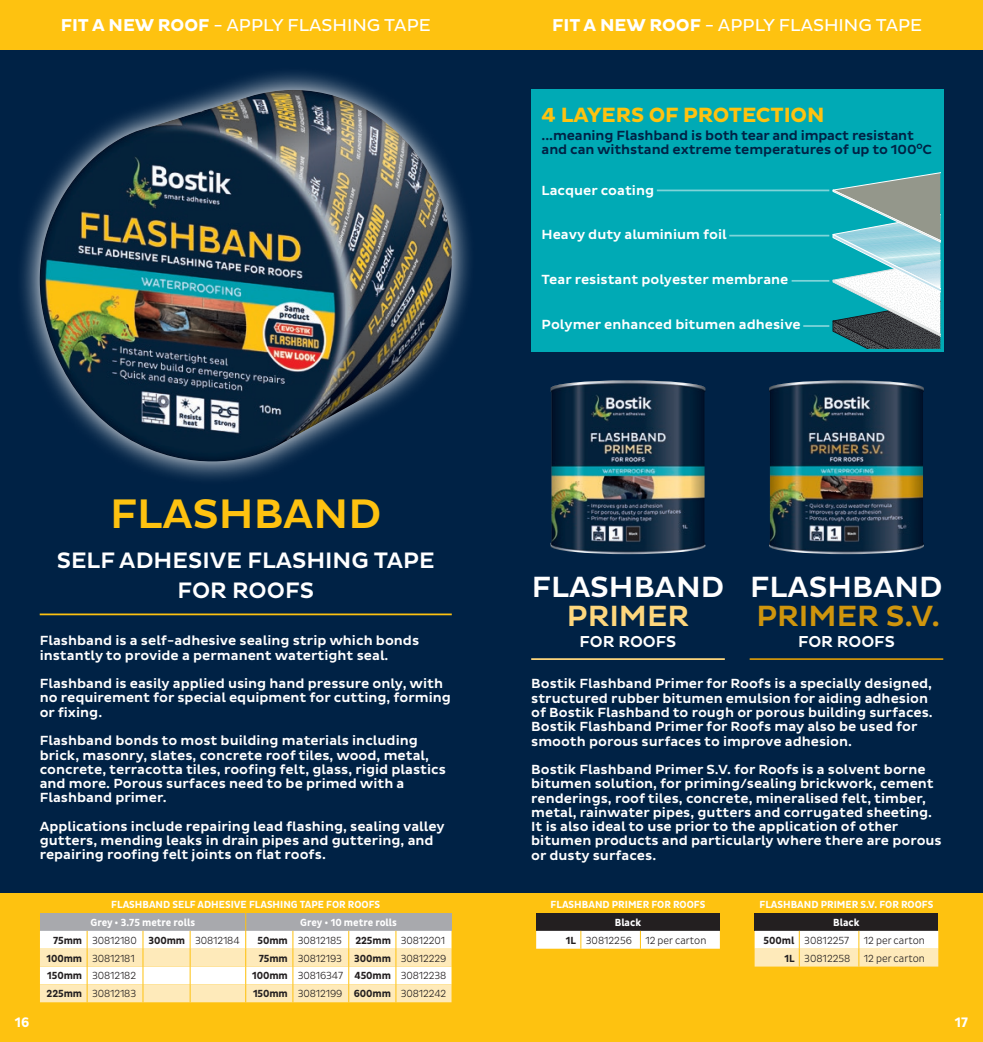
<style>
.page{position:relative;width:983px;height:1042px;background:#fff}
.page>*{position:absolute;margin:0;border:0;box-sizing:border-box;transform-origin:0 0}
.t1{font:500 42px "Pluto Sans";color:#fec210}
.t2{font:500 29.75px "Pluto Sans";color:#fff}
.t3{font:500 29.75px "Pluto Sans";color:#cf950d}
.t4{font:500 29.75px "Pluto Sans";color:#fed77d}
.t5{font:500 22.75px/29.8px "Pluto Sans";color:#fff;text-align:center}
.t6{font:700 21px "Pluto Sans";letter-spacing:-.01em;color:#fec210}
.t7{font:17.5px "Pluto Sans";color:#fff}
.t8{font:500 16.1px "Pluto Sans";color:#fff}
.t9{font:700 14px "Pluto Sans Cond";color:#fff}
.t10{font:500 13.47px/14.3px "Pluto Sans";color:#fff}
.t11{font:500 13.47px/14.3px "Pluto Sans";letter-spacing:-.01em;color:#002245}
.t12{font:300 10.5px "Pluto Sans Cond";letter-spacing:-.01em;color:#231f20}
.t13{font:700 10.5px/17.8px "Pluto Sans Cond";color:#fff}
.s1{font-weight:700}
</style>
<div class="page">
<div style="left:0;top:0;width:491px;height:1042px;background:#002245"></div>
<div style="left:0;top:893px;width:491px;height:149px;background:#fec210"></div>
<svg style="left:22px;top:72px;width:448px;height:407px"></svg>
<img style="left:40px;top:90px;width:411px;height:371px">
<div style="left:0;top:0;width:491px;height:50px;background:#fec210"></div>
<svg style="left:40px;top:913px;width:411px;height:89px;background:#ede4ce"></svg>
<hr style="left:40px;top:613px;width:411px;height:2px;background:#fec210">
<div style="left:491px;top:0;width:491px;height:1042px;background:#002245"></div>
<div style="left:491px;top:893px;width:491px;height:149px;background:#fec210"></div>
<div style="left:491px;top:0;width:491px;height:50px;background:#fec210"></div>
<div style="left:531px;top:89px;width:412px;height:263px;background:#00aab5"></div>
<svg style="left:832px;top:172px;width:108px;height:177px"></svg>
<hr style="left:656px;top:190px;width:173px;height:1px;background:#fff">
<hr style="left:803px;top:325px;width:26px;height:2px;background:#fff">
<hr style="left:791px;top:280px;width:38px;height:2px;background:#fff">
<hr style="left:729px;top:235px;width:100px;height:1px;background:#fff">
<img style="left:550px;top:380px;width:155px;height:174px">
<img style="left:769px;top:380px;width:154px;height:174px">
<hr style="left:531px;top:658px;width:193px;height:2px;background:#fed77d">
<hr style="left:749px;top:658px;width:194px;height:2px;background:#cf950d">
<div style="left:754px;top:913px;width:184px;height:18px;background:#231f20"></div>
<svg style="left:754px;top:931px;width:184px;height:35px;background:#fef3d8"></svg>
<div style="left:536px;top:913px;width:183px;height:18px;background:#231f20"></div>
<div style="left:536px;top:931px;width:183px;height:17px;background:#fff"></div>
<p class="t7" style="left:61px;top:15px;width:371px"><span class="s1">FIT A NEW ROOF</span> - APPLY FLASHING TAPE</p>
<h1 class="t1" style="left:110px;top:489px;width:273px">FLASHBAND</h1>
<h3 class="t5" style="left:57px;top:546px;width:379px">SELF ADHESIVE FLASHING TAPE<br>FOR ROOFS</h3>
<p class="t10" style="left:40px;top:634px;width:381px">Flashband is a self-adhesive sealing strip which bonds instantly to provide a permanent watertight seal.</p>
<p class="t10" style="left:40px;top:676px;width:412px">Flashband is easily applied using hand pressure only, with no requirement for special equipment for cutting, forming or fixing.</p>
<p class="t10" style="left:40px;top:734px;width:407px">Flashband bonds to most building materials including brick, masonry, slates, concrete roof tiles, wood, metal, concrete, terracotta tiles, roofing felt, glass, rigid plastics and more. Porous surfaces need to be primed with a Flashband primer.</p>
<p class="t10" style="left:40px;top:819px;width:406px">Applications include repairing lead flashing, sealing valley gutters, mending leaks in drain pipes and guttering, and repairing roofing felt joints on flat roofs.</p>
<p class="t9" style="left:15px;top:1014px;width:16px">16</p>
<p class="t13" style="left:90px;top:896px;width:291px;text-indent:21px">FLASHBAND SELF ADHESIVE FLASHING TAPE FOR ROOFS<br>Grey • 3.75 metre rolls</p>
<p class="t13" style="left:300px;top:913px;width:98px">Grey • 10 metre rolls</p>
<p class="t12" style="left:53px;top:934px;width:188px"><span class="s1">75mm</span> 30812180 <span class="s1">300mm</span> 30812184</p>
<p class="t12" style="left:257px;top:934px;width:86px"><span class="s1">50mm</span> 30812185</p>
<p class="t12" style="left:355px;top:934px;width:91px"><span class="s1">225mm</span> 30812201</p>
<p class="t12" style="left:46px;top:952px;width:90px"><span class="s1">100mm</span> 30812181</p>
<p class="t12" style="left:259px;top:952px;width:189px"><span class="s1">75mm</span> 30812193 <span class="s1">300mm</span> 30812229</p>
<p class="t12" style="left:47px;top:970px;width:90px"><span class="s1">150mm</span> 30812182</p>
<p class="t12" style="left:252px;top:970px;width:195px"><span class="s1">100mm</span> 30816347 <span class="s1">450mm</span> 30812238</p>
<p class="t12" style="left:47px;top:988px;width:91px"><span class="s1">225mm</span> 30812183</p>
<p class="t12" style="left:253px;top:988px;width:195px"><span class="s1">150mm</span> 30812199 <span class="s1">600mm</span> 30812242</p>
<p class="t7" style="left:552px;top:15px;width:371px"><span class="s1">FIT A NEW ROOF</span> - APPLY FLASHING TAPE</p>
<h3 class="t6" style="left:541px;top:103px;width:284px">4 LAYERS OF PROTECTION</h3>
<p class="t11" style="left:541px;top:128px;width:392px">...meaning Flashband is both tear and impact resistant and can withstand extreme temperatures of up to 100<sup>O</sup>C</p>
<p class="t10" style="left:541px;top:183px;width:114px">Lacquer coating</p>
<p class="t10" style="left:541px;top:228px;width:186px">Heavy duty aluminium foil</p>
<p class="t10" style="left:541px;top:272px;width:248px">Tear resistant polyester membrane</p>
<p class="t10" style="left:541px;top:317px;width:260px">Polymer enhanced bitumen adhesive</p>
<h2 class="t2" style="left:750px;top:570px;width:194px">FLASHBAND</h2>
<h2 class="t3" style="left:756px;top:599px;width:185px">PRIMER S.V.</h2>
<p class="t8" style="left:797px;top:632px;width:98px">FOR ROOFS</p>
<p class="t10" style="left:531px;top:677px;width:403px">Bostik Flashband Primer for Roofs is a specially designed, structured rubber bitumen emulsion for aiding adhesion of Bostik Flashband to rough or porous building surfaces.<br>Bostik Flashband Primer for Roofs may also be used for smooth porous surfaces to improve adhesion.</p>
<p class="t10" style="left:531px;top:762px;width:412px">Bostik Flashband Primer S.V. for Roofs is a solvent borne bitumen solution, for priming/sealing brickwork, cement renderings, roof tiles, concrete, mineralised felt, timber, metal, rainwater pipes, gutters and corrugated sheeting.<br>It is also ideal to use prior to the application of other bitumen products and particularly where there are porous or dusty surfaces.</p>
<p class="t13" style="left:759px;top:896px;width:175px">FLASHBAND PRIMER S.V. FOR ROOFS</p>
<p class="t13" style="left:833px;top:913px;width:28px">Black</p>
<p class="t12" style="left:763px;top:934px;width:87px"><span class="s1">500ml</span> 30812257</p>
<p class="t12" style="left:863px;top:934px;width:62px">12 per carton</p>
<p class="t12" style="left:784px;top:952px;width:67px"><span class="s1">1L</span> 30812258</p>
<p class="t12" style="left:863px;top:952px;width:62px">12 per carton</p>
<h2 class="t2" style="left:531px;top:570px;width:194px">FLASHBAND</h2>
<h2 class="t4" style="left:566px;top:599px;width:124px">PRIMER</h2>
<p class="t8" style="left:579px;top:632px;width:98px">FOR ROOFS</p>
<p class="t13" style="left:550px;top:896px;width:156px">FLASHBAND PRIMER FOR ROOFS</p>
<p class="t13" style="left:614px;top:913px;width:28px">Black</p>
<p class="t12" style="left:565px;top:934px;width:67px"><span class="s1">1L</span> 30812256</p>
<p class="t12" style="left:645px;top:934px;width:62px">12 per carton</p>
<p class="t9" style="left:954px;top:1014px;width:15px">17</p>
</div>
